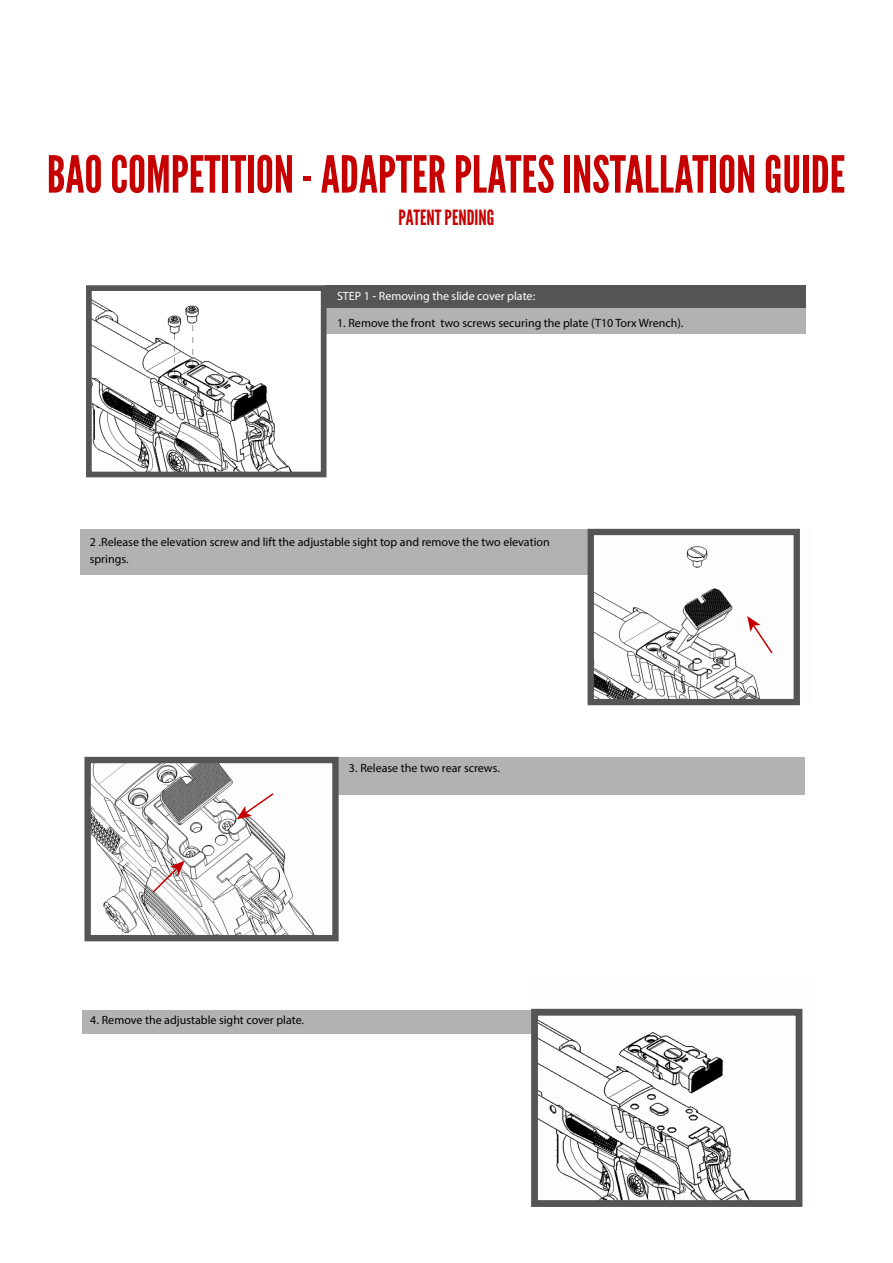
<style>
.page{position:relative;width:893px;height:1263px;background:#fff}
.page>*{position:absolute;margin:0;border:0;box-sizing:border-box;transform-origin:0 0}
.t1{font:51px "League Gothic";color:#c60000}
.t2{font:21px "League Gothic";color:#c60000}
.t3{font:12px/16.5px "Myriad Hebrew";color:#000}
.t4{font:12px "Myriad Hebrew";color:#fff}
</style>
<div class="page">
<img style="left:93px;top:300px;width:198px;height:170px">
<div style="left:325px;top:285px;width:481px;height:23px;background:#555"></div>
<div style="left:325px;top:308px;width:481px;height:26px;background:#b2b2b2"></div>
<div style="left:86px;top:285px;width:241px;height:192px;border:6px solid #555"></div>
<img style="left:535px;top:1008px;width:268px;height:195px">
<div style="left:82px;top:1010px;width:453px;height:23px;background:#b2b2b2"></div>
<div style="left:531px;top:1009px;width:271px;height:198px;border:7px solid #555"></div>
<img style="left:595px;top:546px;width:165px;height:152px">
<div style="left:80px;top:529px;width:511px;height:46px;background:#b2b2b2"></div>
<div style="left:588px;top:529px;width:212px;height:176px;border:6px solid #555"></div>
<svg style="left:747px;top:616px;width:26px;height:39px"></svg>
<img style="left:91px;top:764px;width:223px;height:170px">
<div style="left:335px;top:757px;width:469px;height:38px;background:#b2b2b2"></div>
<div style="left:84px;top:757px;width:255px;height:184px;border:6px solid #555"></div>
<svg style="left:237px;top:792px;width:38px;height:27px"></svg>
<svg style="left:151px;top:861px;width:34px;height:33px"></svg>
<svg style="left:110px;top:376px;width:40px;height:33px"></svg>
<svg style="left:594px;top:655px;width:34px;height:29px"></svg>
<svg style="left:91px;top:797px;width:18px;height:25px"></svg>
<svg style="left:574px;top:1101px;width:36px;height:33px"></svg>
<h1 class="t1" style="left:47px;top:144px;width:800px">BAO COMPETITION - ADAPTER PLATES INSTALLATION GUIDE</h1>
<h2 class="t2" style="left:399px;top:205px;width:97px">PATENT PENDING</h2>
<p class="t4" style="left:337px;top:289px;width:201px">STEP 1 - Removing the slide cover plate:</p>
<p class="t3" style="left:337px;top:315px;width:348px">1. Remove the front two screws securing the plate (T10 Torx Wrench).</p>
<p class="t3" style="left:90px;top:534px;width:462px">2 .Release the elevation screw and lift the adjustable sight top and remove the two elevation springs.</p>
<p class="t3" style="left:349px;top:760px;width:153px">3. Release the two rear screws.</p>
<p class="t3" style="left:90px;top:1012px;width:216px">4. Remove the adjustable sight cover plate.</p>
</div>
